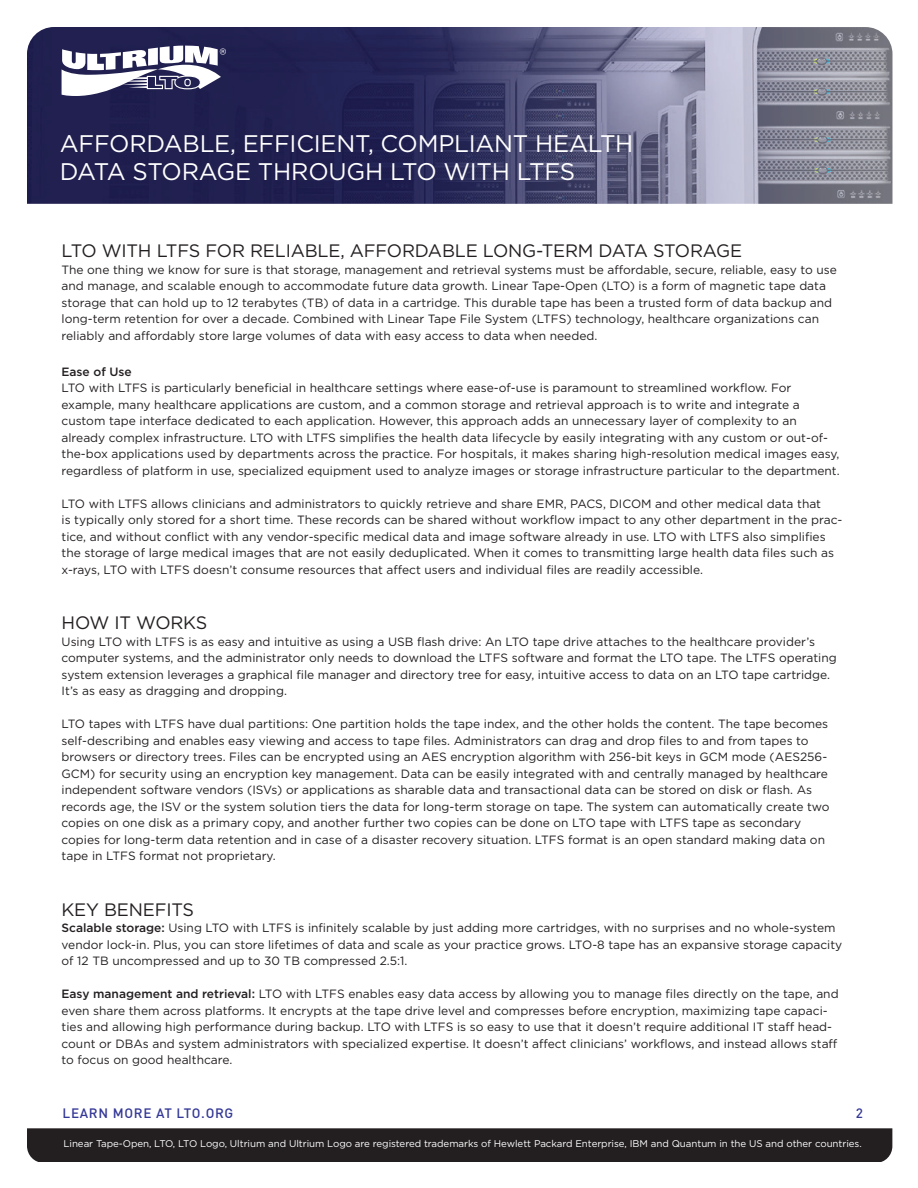
<style>
.page{position:relative;width:918px;height:1188px;background:#fff}
.page>*{position:absolute;margin:0;border:0;box-sizing:border-box;transform-origin:0 0}
.t1{font:24px "Gotham";letter-spacing:-.01em;color:#fff}
.t2{font:18px "Gotham";letter-spacing:-.01em;color:#231f20}
.t3{font:500 13.5px "DIN";letter-spacing:.05em;color:#343896}
.t4{font:12px/16.5px "Gotham";color:#231f20}
.t5{font:500 12px "Gotham";color:#231f20}
.t6{font:9.75px "Gotham";letter-spacing:-.005em;color:#fff}
.s1{font-weight:500}
</style>
<div class="page">
<div style="left:27px;top:1128px;width:865px;height:34px;background:#231f20"></div>
<img style="left:27px;top:27px;width:865px;height:177px">
<svg style="left:62px;top:46px;width:164px;height:50px"></svg>
<p class="t1" style="left:60px;top:128px;width:575px">AFFORDABLE, EFFICIENT, COMPLIANT HEALTH</p>
<p class="t1" style="left:60px;top:156px;width:517px">DATA STORAGE THROUGH LTO WITH LTFS</p>
<p class="t2" style="left:62px;top:240px;width:682px">LTO WITH LTFS FOR RELIABLE, AFFORDABLE LONG-TERM DATA STORAGE</p>
<p class="t4" style="left:62px;top:261px;width:777px">The one thing we know for sure is that storage, management and retrieval systems must be affordable, secure, reliable, easy to use and manage, and scalable enough to accommodate future data growth. Linear Tape-Open (LTO) is a form of magnetic tape data storage that can hold up to 12 terabytes (TB) of data in a cartridge. This durable tape has been a trusted form of data backup and long-term retention for over a decade. Combined with Linear Tape File System (LTFS) technology, healthcare organizations can reliably and affordably store large volumes of data with easy access to data when needed.</p>
<p class="t5" style="left:62px;top:364px;width:72px">Ease of Use</p>
<p class="t4" style="left:62px;top:380px;width:780px">LTO with LTFS is particularly beneficial in healthcare settings where ease-of-use is paramount to streamlined workflow. For example, many healthcare applications are custom, and a common storage and retrieval approach is to write and integrate a custom tape interface dedicated to each application. However, this approach adds an unnecessary layer of complexity to an already complex infrastructure. LTO with LTFS simplifies the health data lifecycle by easily integrating with any custom or out-of&shy;the-box applications used by departments across the practice. For hospitals, it makes sharing high-resolution medical images easy, regardless of platform in use, specialized equipment used to analyze images or storage infrastructure particular to the department.</p>
<p class="t4" style="left:62px;top:495px;width:782px">LTO with LTFS allows clinicians and administrators to quickly retrieve and share EMR, PACS, DICOM and other medical data that<br>is typically only stored for a short time. These records can be shared without workflow impact to any other department in the prac&shy;tice, and without conflict with any vendor-specific medical data and image software already in use. LTO with LTFS also simplifies the storage of large medical images that are not easily deduplicated. When it comes to transmitting large health data files such as x-rays, LTO with LTFS doesn’t consume resources that affect users and individual files are readily accessible.</p>
<p class="t2" style="left:62px;top:612px;width:147px">HOW IT WORKS</p>
<p class="t4" style="left:62px;top:633px;width:777px">Using LTO with LTFS is as easy and intuitive as using a USB flash drive: An LTO tape drive attaches to the healthcare provider’s computer systems, and the administrator only needs to download the LTFS software and format the LTO tape. The LTFS operating system extension leverages a graphical file manager and directory tree for easy, intuitive access to data on an LTO tape cartridge.<br>It’s as easy as dragging and dropping.</p>
<p class="t4" style="left:62px;top:716px;width:770px">LTO tapes with LTFS have dual partitions: One partition holds the tape index, and the other holds the content. The tape becomes self-describing and enables easy viewing and access to tape files. Administrators can drag and drop files to and from tapes to browsers or directory trees. Files can be encrypted using an AES encryption algorithm with 256-bit keys in GCM mode (AES256- GCM) for security using an encryption key management. Data can be easily integrated with and centrally managed by healthcare independent software vendors (ISVs) or applications as sharable data and transactional data can be stored on disk or flash. As records age, the ISV or the system solution tiers the data for long-term storage on tape. The system can automatically create two copies on one disk as a primary copy, and another further two copies can be done on LTO tape with LTFS tape as secondary copies for long-term data retention and in case of a disaster recovery situation. LTFS format is an open standard making data on tape in LTFS format not proprietary.</p>
<p class="t2" style="left:62px;top:898px;width:134px">KEY BENEFITS</p>
<p class="t4" style="left:62px;top:920px;width:782px"><span class="s1">Scalable storage:</span> Using LTO with LTFS is infinitely scalable by just adding more cartridges, with no surprises and no whole-system vendor lock-in. Plus, you can store lifetimes of data and scale as your practice grows. LTO-8 tape has an expansive storage capacity of 12 TB uncompressed and up to 30 TB compressed 2.5:1.</p>
<p class="t4" style="left:62px;top:986px;width:779px"><span class="s1">Easy management and retrieval:</span> LTO with LTFS enables easy data access by allowing you to manage files directly on the tape, and even share them across platforms. It encrypts at the tape drive level and compresses before encryption, maximizing tape capaci&shy;ties and allowing high performance during backup. LTO with LTFS is so easy to use that it doesn’t require additional IT staff head&shy;count or DBAs and system administrators with specialized expertise. It doesn’t affect clinicians’ workflows, and instead allows staff to focus on good healthcare.</p>
<p class="t3" style="left:63px;top:1105px;width:172px">LEARN MORE AT LTO.ORG</p>
<p class="t3" style="left:856px;top:1105px;width:9px">2</p>
<p class="t6" style="left:64px;top:1137px;width:800px">Linear Tape-Open, LTO, LTO Logo, Ultrium and Ultrium Logo are registered trademarks of Hewlett Packard Enterprise, IBM and Quantum in the US and other countries.</p>
</div>
